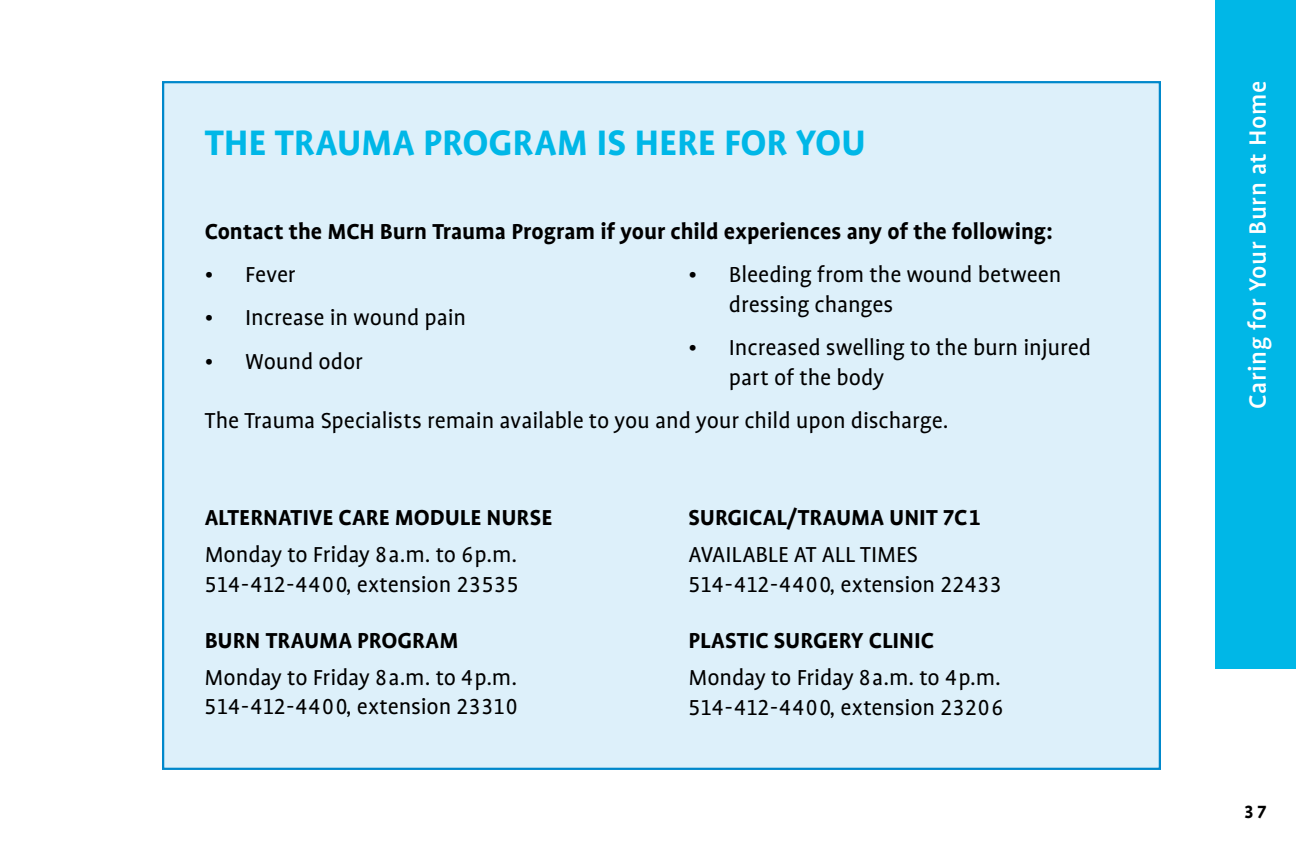
<style>
.page{position:relative;width:1296px;height:851px;background:#fff}
.page>*{position:absolute;margin:0;border:0;box-sizing:border-box;transform-origin:0 0}
.t1{font:700 40.5px "Profile";letter-spacing:-.005em;color:#00b7e7}
.t2{font:500 27px "Profile";letter-spacing:.02em;color:#fff}
.t3{font:24.75px/29.7px "Profile";letter-spacing:-.005em;color:#000}
.t4{font:700 24.75px/36.4px "Profile";color:#000}
.t5{font:24.75px "Profile NO";letter-spacing:.02em;color:#000}
.t6{font:700 20.25px "Profile NO";color:#000}
.s1{font-weight:400}
.s2{font-family:"Profile NO";font-weight:400}
.s3{font-family:"Profile"}
.s4{font-weight:700}
.s5{font-family:"Profile NO"}
</style>
<div class="page">
<div style="left:1215px;top:0;width:81px;height:668px;background:#00b7e7"></div>
<div style="left:163px;top:82px;width:997px;height:686px;background:#ddf0fa"></div>
<h1 class="t1" style="left:205px;top:121px;width:451px">THE TRAUMA PROGRAM IS HERE</h1>
<h1 class="t1" style="left:724px;top:121px;width:22px">FOR</h1>
<h1 class="t1" style="left:796px;top:121px;width:24px">YOU</h1>
<p class="t4" style="left:205px;top:213px;width:849px">CONTACT THE MCH BURN TRAUMA PROGRAM IF YOUR CHILD EXPERIENCES ANY OF THE FOLLOWING:</p>
<p class="t3" style="left:205px;top:260px;width:92px">• Fever</p>
<p class="t3" style="left:205px;top:303px;width:263px">• Increase in wound pain</p>
<p class="t3" style="left:205px;top:346px;width:160px">• Wound odor</p>
<p class="t3" style="left:729px;top:260px;width:334px;text-indent:-40px">• Bleeding from the wound between dressing changes</p>
<p class="t3" style="left:729px;top:333px;width:364px;text-indent:-40px">• Increased swelling to the burn injured part of the body</p>
<p class="t3" style="left:205px;top:406px;width:745px">The Trauma Specialists remain available to you and your child upon discharge.</p>
<p class="t4" style="left:205px;top:499px;width:349px">ALTERNATIVE CARE MODULE NURSE<br><span class="s1">Monday to Friday</span> <span class="s2">8</span><span class="s1">a.m. to</span> <span class="s2">6</span><span class="s1">p.m.</span></p>
<p class="t5" style="left:205px;top:572px;width:315px">514<span class="s3">-</span>412<span class="s3">-</span>4400<span class="s3">, extension</span> 23535</p>
<p class="t3" style="left:205px;top:622px;width:314px;line-height:36.4px"><span class="s4">BURN TRAUMA PROGRAM<br></span>Monday to Friday <span class="s5">8</span>a.m. to <span class="s5">4</span>p.m.</p>
<p class="t5" style="left:205px;top:695px;width:314px">514<span class="s3">-</span>412<span class="s3">-</span>4400<span class="s3">, extension</span> 23310</p>
<p class="t4" style="left:688px;top:499px;width:294px">SURGICAL/TRAUMA UNIT <span class="s5">7</span>C<span class="s5">1<br></span><span class="s1">Available</span></p>
<p class="t3" style="left:794px;top:539px;width:79px">atall times</p>
<p class="t5" style="left:688px;top:572px;width:315px">514<span class="s3">-</span>412<span class="s3">-</span>4400<span class="s3">, extension</span> 22433</p>
<p class="t3" style="left:688px;top:622px;width:314px;line-height:36.4px"><span class="s4">PLASTIC SURGERY CLINIC<br></span>Monday to Friday <span class="s5">8</span>a.m. to <span class="s5">4</span>p.m.</p>
<p class="t5" style="left:688px;top:695px;width:316px">514<span class="s3">-</span>412<span class="s3">-</span>4400<span class="s3">, extension</span> 23206</p>
<p class="t2" style="left:1244px;top:409px;width:329px;rotate:-90deg">Caring for Your Burn at Home</p>
<p class="t6" style="left:1244px;top:802px;width:24px">37</p>
</div>
